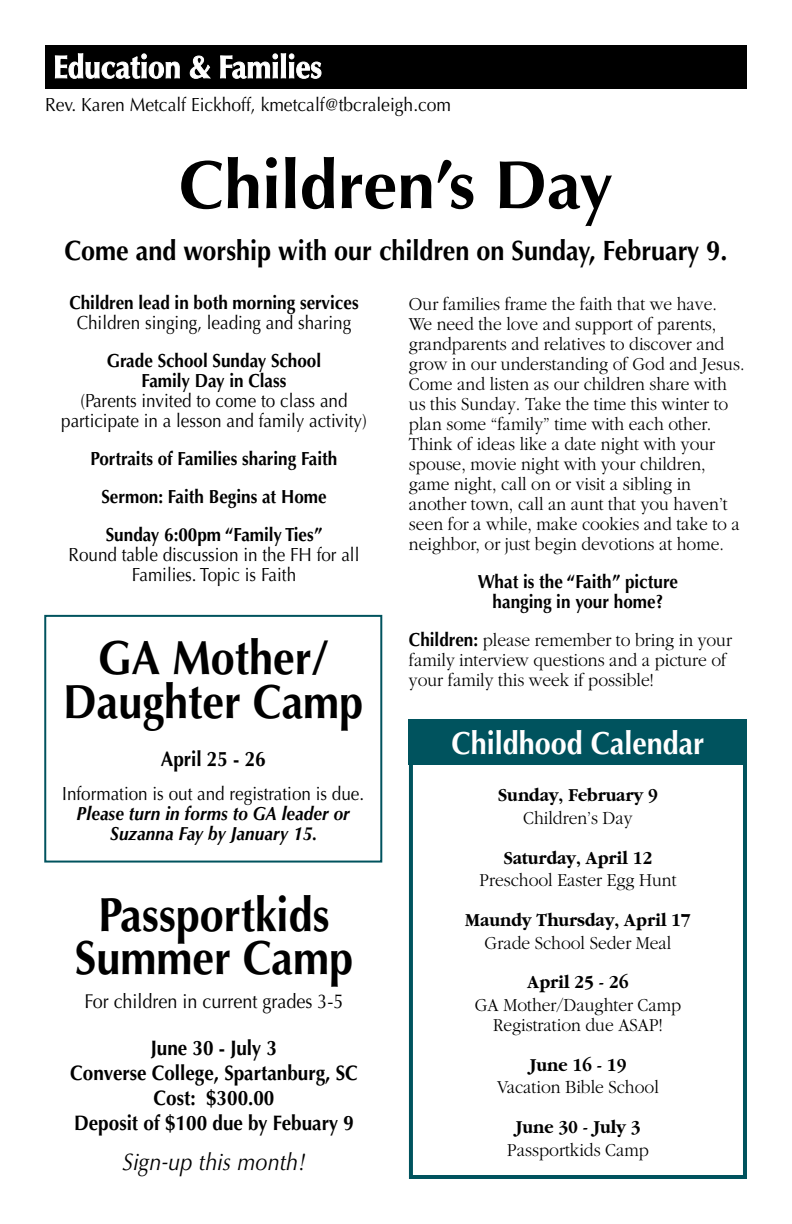
<style>
.page{position:relative;width:792px;height:1224px;background:#fff}
.page>*{position:absolute;margin:0;border:0;box-sizing:border-box;transform-origin:0 0}
.t1{font:700 68px "Optima";color:#000}
.t2{font:700 48px/44px "Optima";color:#000;text-align:center;scale:.9 1}
.t3{font:700 32px "Optima";color:#fff;scale:.9 1}
.t4{font:700 28px "Optima";color:#000;scale:.9 1}
.t5{font:italic 24px "Optima";letter-spacing:.005em;color:#000;scale:.9 1}
.t6{font:700 21px/25.2px "Optima";color:#000;text-align:center;scale:.9 1}
.t7{font:20px "Optima";color:#000;scale:.9 1}
.t8{font:300 19px/20px "Garamond";color:#000;scale:.92 1}
.t9{font:19px/20px "Optima";color:#000;text-align:center;scale:.9 1}
.t10{font:700 19px/20px "Optima";color:#000;text-align:center;scale:.9 1}
.t11{font:700 19px "Garamond";color:#000;scale:.92 1}
.t12{font:italic 700 19px/20px "Optima";letter-spacing:.005em;color:#000;text-align:center;scale:.9 1}
.t13{font:19px "Optima";color:#000;scale:.92 1}
.s1{font-family:"Optima";font-weight:700}
</style>
<div class="page">
<div style="left:45px;top:45px;width:702px;height:43px;background:#000"></div>
<svg style="left:55px;top:53px;width:125px;height:26px"></svg>
<svg style="left:190px;top:56px;width:21px;height:23px"></svg>
<svg style="left:220px;top:53px;width:101px;height:26px"></svg>
<div style="left:409px;top:720px;width:338px;height:45px;background:#00535e"></div>
<div style="left:409px;top:720px;width:338px;height:459px;border:4px solid #00535e"></div>
<div style="left:44px;top:615px;width:338px;height:248px;border:2px solid #00535e"></div>
<p class="t13" style="left:45px;top:94px;width:443px">Rev. Karen Metcalf Eickhoff, kmetcalf@tbcraleigh.com</p>
<h1 class="t1" style="left:179px;top:145px;width:436px">Children’s Day</h1>
<h3 class="t4" style="left:64px;top:234px;width:738px">Come and worship with our children on Sunday, February 9.</h3>
<p class="t10" style="left:69px;top:293px;width:323px">Children lead in both morning services</p>
<p class="t9" style="left:77px;top:313px;width:307px">Children singing, leading and sharing</p>
<p class="t10" style="left:107px;top:351px;width:240px">Grade School Sunday School<br>Family Day in Class</p>
<p class="t9" style="left:61px;top:391px;width:341px">(Parents invited to come to class and participate in a lesson and family activity)</p>
<p class="t10" style="left:91px;top:440px;width:276px;line-height:38px">Portraits of Families sharing Faith<br>Sermon: Faith Begins at Home<br>Sunday 6:00pm “Family Ties”</p>
<p class="t9" style="left:69px;top:545px;width:325px">Round table discussion in the FH for all<br>Families. Topic is Faith</p>
<h2 class="t2" style="left:63px;top:637px;width:335px">GA Mother/<br>Daughter Camp</h2>
<p class="t6" style="left:161px;top:746px;width:118px">April 25 - 26</p>
<p class="t9" style="left:62px;top:784px;width:337px">Information is out and registration is due.</p>
<p class="t12" style="left:77px;top:804px;width:305px">Please turn in forms to GA leader or<br>Suzanna Fay by January 15.</p>
<h2 class="t2" style="left:75px;top:894px;width:311px;line-height:43px">Passportkids<br>Summer Camp</h2>
<p class="t7" style="left:85px;top:990px;width:289px">For children in current grades 3-5</p>
<p class="t6" style="left:70px;top:1035px;width:321px">June 30 - July 3<br>Converse College, Spartanburg, SC<br>Cost: $300.00<br>Deposit of $100 due by Febuary 9</p>
<p class="t5" style="left:122px;top:1148px;width:205px">Sign-up this month!</p>
<p class="t8" style="left:409px;top:294px;width:366px">Our families frame the faith that we have.<br>We need the love and support of parents, grandparents and relatives to discover and grow in our understanding of God and Jesus.<br>Come and listen as our children share with us this Sunday. Take the time this winter to plan some “family” time with each other.<br>Think of ideas like a date night with your spouse, movie night with your children, game night, call on or visit a sibling in another town, call an aunt that you haven’t seen for a while, make cookies and take to a neighbor, or just begin devotions at home.</p>
<p class="t10" style="left:478px;top:571px;width:224px">What is the “Faith” picture hanging in your home?</p>
<p class="t8" style="left:409px;top:630px;width:353px"><span class="s1">Children:</span> please remember to bring in your family interview questions and a picture of your family this week if possible!</p>
<h3 class="t3" style="left:452px;top:725px;width:283px">Childhood Calendar</h3>
<p class="t11" style="left:498px;top:785px;width:175px">Sunday, February 9</p>
<p class="t8" style="left:523px;top:808px;width:120px">Children’s Day</p>
<p class="t11" style="left:504px;top:847px;width:163px">Saturday, April 12</p>
<p class="t8" style="left:479px;top:871px;width:216px">Preschool Easter Egg Hunt</p>
<p class="t11" style="left:465px;top:909px;width:247px">Maundy Thursday, April 17</p>
<p class="t8" style="left:484px;top:933px;width:205px">Grade School Seder Meal</p>
<p class="t11" style="left:527px;top:972px;width:111px">April 25 - 26</p>
<p class="t8" style="left:475px;top:995px;width:226px;text-align:center">GA Mother/Daughter Camp<br>Registration due ASAP!</p>
<p class="t11" style="left:529px;top:1054px;width:107px">June 16 - 19</p>
<p class="t8" style="left:497px;top:1078px;width:177px">Vacation Bible School</p>
<p class="t11" style="left:515px;top:1116px;width:138px">June 30 - July 3</p>
<p class="t8" style="left:507px;top:1140px;width:156px">Passportkids Camp</p>
</div>
